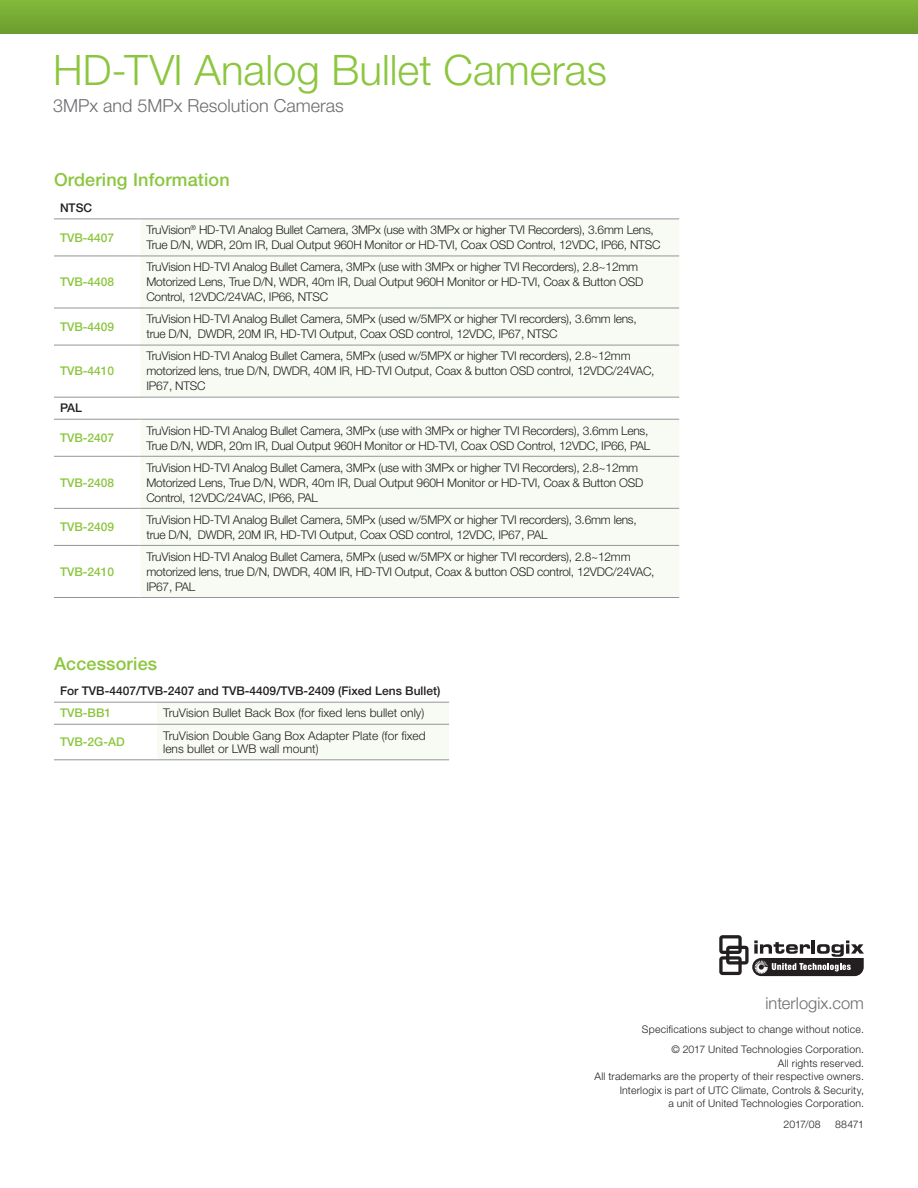
<style>
.page{position:relative;width:918px;height:1188px;background:#fff}
.page>*{position:absolute;margin:0;border:0;box-sizing:border-box;transform-origin:0 0}
.t1{font:300 42px "Helvetica Neue LT Pro";color:#8bc63e}
.t2{font:500 18px "Helvetica Neue LT Pro";letter-spacing:.01em;color:#8bc63e}
.t3{font:300 18px "Helvetica Neue LT Pro";color:#6c6d70}
.t4{font:300 16.5px "Helvetica Neue LT Std";color:#6c6d70}
.t5{font:300 12px/15px "Helvetica Neue LT Pro";letter-spacing:-.02em;color:#231f20}
.t6{font:300 12px/13.5px "Helvetica Neue LT Pro";color:#231f20}
.t7{font:500 12px "Helvetica Neue LT Pro";color:#8bc63e}
.t8{font:500 12px "Helvetica Neue LT Pro";color:#231f20}
.t9{font:300 10.5px/13.5px "Helvetica Neue LT Pro";letter-spacing:.02em;color:#231f20;text-align:right}
</style>
<div class="page">
<div style="left:0;top:0;width:918px;height:34px;background:linear-gradient(to right,#77aa34,#77aa34)"></div>
<svg style="left:140px;top:220px;width:539px;height:377px;fill:#f8fbf3"></svg>
<hr style="left:54px;top:219px;width:86px;height:1px;background:#939598">
<hr style="left:54px;top:256px;width:86px;height:1px;background:#939598">
<hr style="left:54px;top:308px;width:625px;height:1px;background:#939598">
<hr style="left:54px;top:345px;width:625px;height:1px;background:#939598">
<hr style="left:54px;top:397px;width:625px;height:1px;background:#939598">
<hr style="left:54px;top:419px;width:86px;height:1px;background:#939598">
<hr style="left:54px;top:456px;width:86px;height:1px;background:#939598">
<hr style="left:54px;top:508px;width:86px;height:1px;background:#939598">
<hr style="left:54px;top:545px;width:86px;height:1px;background:#939598">
<hr style="left:54px;top:597px;width:86px;height:1px;background:#939598">
<hr style="left:140px;top:219px;width:539px;height:1px;background:#939598">
<hr style="left:140px;top:256px;width:539px;height:1px;background:#939598">
<hr style="left:140px;top:419px;width:539px;height:1px;background:#939598">
<hr style="left:140px;top:456px;width:539px;height:1px;background:#939598">
<hr style="left:140px;top:508px;width:539px;height:1px;background:#939598">
<hr style="left:140px;top:545px;width:539px;height:1px;background:#939598">
<hr style="left:140px;top:597px;width:539px;height:1px;background:#939598">
<svg style="left:719px;top:935px;width:145px;height:41px"></svg>
<div style="left:157px;top:703px;width:292px;height:56px;background:#f8fbf3"></div>
<hr style="left:54px;top:724px;width:103px;height:1px;background:#939598">
<hr style="left:54px;top:759px;width:103px;height:1px;background:#939598">
<hr style="left:157px;top:724px;width:292px;height:1px;background:#939598">
<hr style="left:157px;top:759px;width:292px;height:1px;background:#939598">
<hr style="left:54px;top:702px;width:395px;height:1px;background:#939598">
<h1 class="t1" style="left:53px;top:54px;width:555px">HD-TVI Analog Bullet Cameras</h1>
<h2 class="t3" style="left:53px;top:99px;width:292px">3MPx and 5MPx Resolution Cameras</h2>
<h2 class="t2" style="left:54px;top:173px;width:177px">Ordering Information</h2>
<p class="t8" style="left:60px;top:204px;width:34px">NTSC</p>
<p class="t7" style="left:60px;top:233px;width:56px">TVB-4407</p>
<p class="t5" style="left:146px;top:224px;width:516px">TruVision<sup>®</sup> HD-TVI Analog Bullet Camera, 3MPx (use with 3MPx or higher TVI Recorders), 3.6mm Lens,<br>True D/N, WDR, 20m IR, Dual Output 960H Monitor or HD-TVI, Coax OSD Control, 12VDC, IP66, NTSC</p>
<p class="t7" style="left:60px;top:278px;width:56px">TVB-4408</p>
<p class="t5" style="left:146px;top:261px;width:498px">TruVision HD-TVI Analog Bullet Camera, 3MPx (use with 3MPx or higher TVI Recorders), 2.8~12mm<br>Motorized Lens, True D/N, WDR, 40m IR, Dual Output 960H Monitor or HD-TVI, Coax &amp; Button OSD<br>Control, 12VDC/24VAC, IP66, NTSC</p>
<p class="t7" style="left:60px;top:322px;width:56px">TVB-4409</p>
<p class="t5" style="left:146px;top:313px;width:492px">TruVision HD-TVI Analog Bullet Camera, 5MPx (used w/5MPX or higher TVI recorders), 3.6mm lens, true D/N, DWDR, 20M IR, HD-TVI Output, Coax OSD control, 12VDC, IP67, NTSC</p>
<p class="t7" style="left:60px;top:367px;width:56px">TVB-4410</p>
<p class="t5" style="left:146px;top:350px;width:510px">TruVision HD-TVI Analog Bullet Camera, 5MPx (used w/5MPX or higher TVI recorders), 2.8~12mm motorized lens, true D/N, DWDR, 40M IR, HD-TVI Output, Coax &amp; button OSD control, 12VDC/24VAC,<br>IP67, NTSC</p>
<p class="t8" style="left:60px;top:404px;width:24px">PAL</p>
<p class="t7" style="left:60px;top:433px;width:56px">TVB-2407</p>
<p class="t5" style="left:146px;top:424px;width:505px">TruVision HD-TVI Analog Bullet Camera, 3MPx (use with 3MPx or higher TVI Recorders), 3.6mm Lens,<br>True D/N, WDR, 20m IR, Dual Output 960H Monitor or HD-TVI, Coax OSD Control, 12VDC, IP66, PAL</p>
<p class="t7" style="left:60px;top:478px;width:56px">TVB-2408</p>
<p class="t5" style="left:146px;top:461px;width:498px">TruVision HD-TVI Analog Bullet Camera, 3MPx (use with 3MPx or higher TVI Recorders), 2.8~12mm<br>Motorized Lens, True D/N, WDR, 40m IR, Dual Output 960H Monitor or HD-TVI, Coax &amp; Button OSD<br>Control, 12VDC/24VAC, IP66, PAL</p>
<p class="t7" style="left:60px;top:523px;width:56px">TVB-2409</p>
<p class="t5" style="left:146px;top:513px;width:492px">TruVision HD-TVI Analog Bullet Camera, 5MPx (used w/5MPX or higher TVI recorders), 3.6mm lens, true D/N, DWDR, 20M IR, HD-TVI Output, Coax OSD control, 12VDC, IP67, PAL</p>
<p class="t7" style="left:60px;top:567px;width:56px">TVB-2410</p>
<p class="t5" style="left:146px;top:550px;width:510px">TruVision HD-TVI Analog Bullet Camera, 5MPx (used w/5MPX or higher TVI recorders), 2.8~12mm motorized lens, true D/N, DWDR, 40M IR, HD-TVI Output, Coax &amp; button OSD control, 12VDC/24VAC,<br>IP67, PAL</p>
<h2 class="t2" style="left:54px;top:657px;width:105px">Accessories</h2>
<p class="t8" style="left:60px;top:687px;width:382px">For TVB-4407/TVB-2407 and TVB-4409/TVB-2409 (Fixed Lens Bullet)</p>
<p class="t7" style="left:60px;top:709px;width:53px">TVB-BB1</p>
<p class="t6" style="left:163px;top:708px;width:263px">TruVision Bullet Back Box (for fixed lens bullet only)</p>
<p class="t7" style="left:60px;top:738px;width:66px">TVB-2G-AD</p>
<p class="t6" style="left:163px;top:730px;width:264px">TruVision Double Gang Box Adapter Plate (for fixed lens bullet or LWB wall mount)</p>
<h3 class="t4" style="left:766px;top:997px;width:100px">interlogix.com</h3>
<p class="t9" style="left:642px;top:1020px;width:224px;line-height:20.2px">Specifications subject to change without notice. © 2017 United Technologies Corporation.</p>
<p class="t9" style="left:595px;top:1057px;width:271px">All rights reserved.<br>All trademarks are the property of their respective owners.<br>Interlogix is part of UTC Climate, Controls &amp; Security,<br>a unit of United Technologies Corporation.</p>
<p class="t9" style="left:784px;top:1118px;width:39px">2017/08</p>
<p class="t9" style="left:835px;top:1118px;width:30px">88471</p>
</div>
